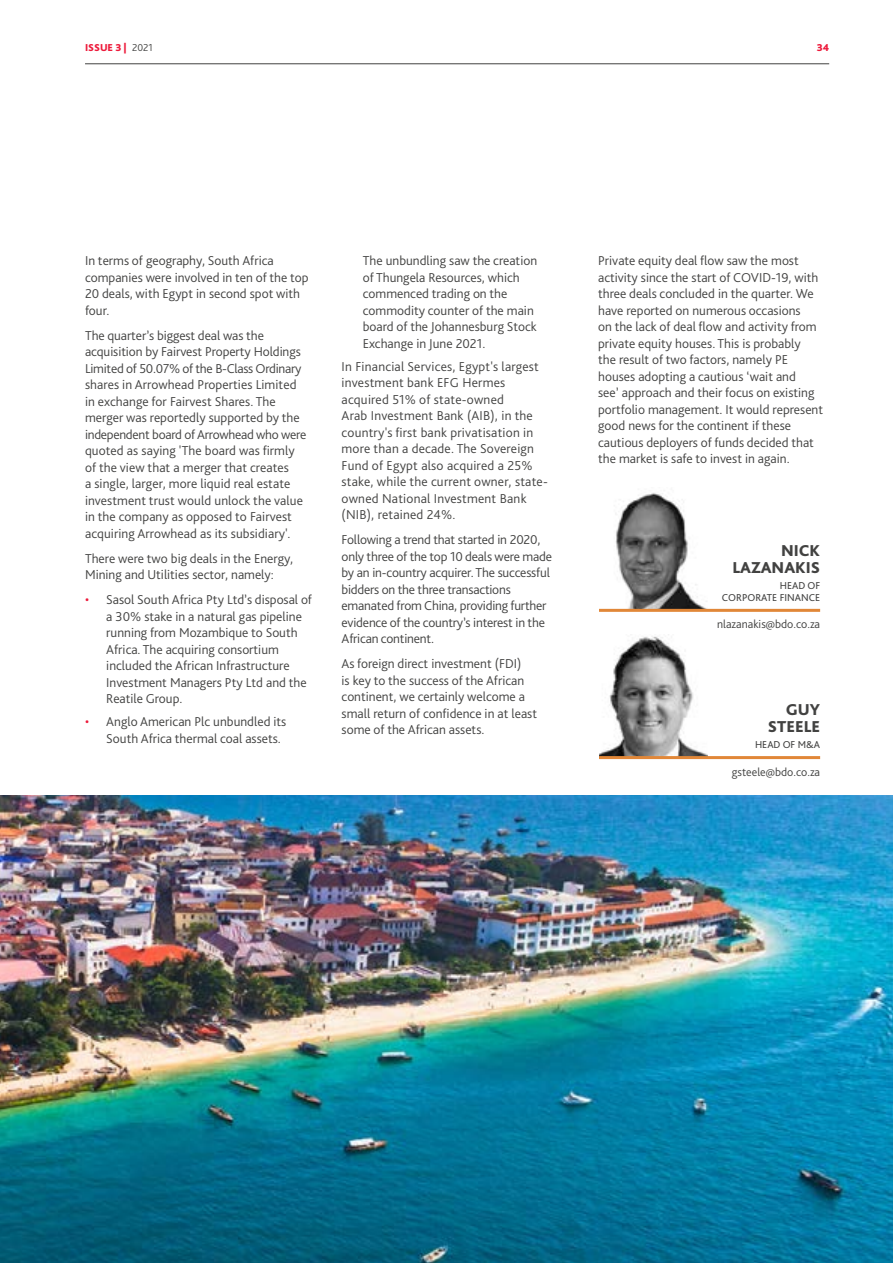
<style>
.page{position:relative;width:893px;height:1263px;background:#fff}
.page>*{position:absolute;margin:0;border:0;box-sizing:border-box;transform-origin:0 0}
.t1{font:800 16.5px/16.5px "Bliss Pro";color:#424241;text-align:right}
.t2{font:300 13.5px/16.5px "Bliss Pro";color:#424241}
.t3{font:300 12px "Bliss Pro";color:#424241}
.t4{font:10.5px/12px "Bliss Pro";color:#424241;text-align:right}
.t5{font:800 10.5px "Bliss Pro";color:#ed1a3b}
.s1{font-weight:300;color:#424241}
.s2{color:#ed1a3b}
</style>
<div class="page">
<img style="left:0;top:795px;width:893px;height:468px">
<img style="left:599px;top:492px;width:109px;height:117px">
<hr style="left:599px;top:609px;width:221px;height:3px;background:#e18738">
<img style="left:599px;top:636px;width:109px;height:120px">
<hr style="left:599px;top:756px;width:221px;height:3px;background:#e18738">
<hr style="left:85px;top:63px;width:744px;height:1px;background:#424241">
<p class="t5" style="left:85px;top:40px;width:69px">ISSUE 3 | <span class="s1">2021</span></p>
<p class="t5" style="left:817px;top:40px;width:14px">34</p>
<p class="t2" style="left:85px;top:252px;width:225px">In terms of geography, South Africa companies were involved in ten of the top<br>20 deals, with Egypt in second spot with four.</p>
<p class="t2" style="left:85px;top:327px;width:223px">The quarter’s biggest deal was the acquisition by Fairvest Property Holdings Limited of 50.07% of the B-Class Ordinary shares in Arrowhead Properties Limited in exchange for Fairvest Shares. The merger was reportedly supported by the independent board of Arrowhead who were quoted as saying 'The board was firmly of the view that a merger that creates<br>a single, larger, more liquid real estate investment trust would unlock the value in the company as opposed to Fairvest acquiring Arrowhead as its subsidiary'.</p>
<p class="t2" style="left:85px;top:550px;width:210px">There were two big deals in the Energy,<br>Mining and Utilities sector, namely:</p>
<p class="t2" style="left:106px;top:591px;width:207px;text-indent:-21px"><span class="s2">•</span> Sasol South Africa Pty Ltd’s disposal of a 30% stake in a natural gas pipeline running from Mozambique to South Africa. The acquiring consortium included the African Infrastructure Investment Managers Pty Ltd and the Reatile Group.</p>
<p class="t2" style="left:106px;top:713px;width:182px;text-indent:-21px"><span class="s2">•</span> Anglo American Plc unbundled its<br>South Africa thermal coal assets.</p>
<p class="t2" style="left:363px;top:252px;width:176px">The unbundling saw the creation of Thungela Resources, which commenced trading on the commodity counter of the main board of the Johannesburg Stock<br>Exchange in June 2021.</p>
<p class="t2" style="left:342px;top:358px;width:208px">In Financial Services, Egypt's largest investment bank EFG Hermes acquired 51% of state-owned<br>Arab Investment Bank (AIB), in the country's first bank privatisation in more than a decade. The Sovereign<br>Fund of Egypt also acquired a 25% stake, while the current owner, state&shy;owned National Investment Bank (NIB), retained 24%.</p>
<p class="t2" style="left:342px;top:531px;width:212px">Following a trend that started in 2020, only three of the top 10 deals were made by an in-country acquirer. The successful bidders on the three transactions emanated from China, providing further evidence of the country’s interest in the African continent.</p>
<p class="t2" style="left:342px;top:655px;width:197px">As foreign direct investment (FDI)<br>is key to the success of the African continent, we certainly welcome a small return of confidence in at least some of the African assets.</p>
<p class="t2" style="left:598px;top:252px;width:226px">Private equity deal flow saw the most activity since the start of COVID-19, with three deals concluded in the quarter. We have reported on numerous occasions<br>on the lack of deal flow and activity from private equity houses. This is probably<br>the result of two factors, namely PE houses adopting a cautious ‘wait and<br>see’ approach and their focus on existing portfolio management. It would represent good news for the continent if these cautious deployers of funds decided that the market is safe to invest in again.</p>
<p class="t1" style="left:732px;top:542px;width:89px">NICK<br>LAZANAKIS</p>
<p class="t4" style="left:722px;top:579px;width:100px">HEAD OF<br>CORPORATE FINANCE</p>
<p class="t3" style="left:717px;top:617px;width:104px">nlazanakis@bdo.co.za</p>
<p class="t1" style="left:768px;top:701px;width:54px">GUY<br>STEELE</p>
<p class="t4" style="left:755px;top:738px;width:67px">HEAD OF M&amp;A</p>
<p class="t3" style="left:732px;top:764px;width:90px">gsteele@bdo.co.za</p>
</div>
